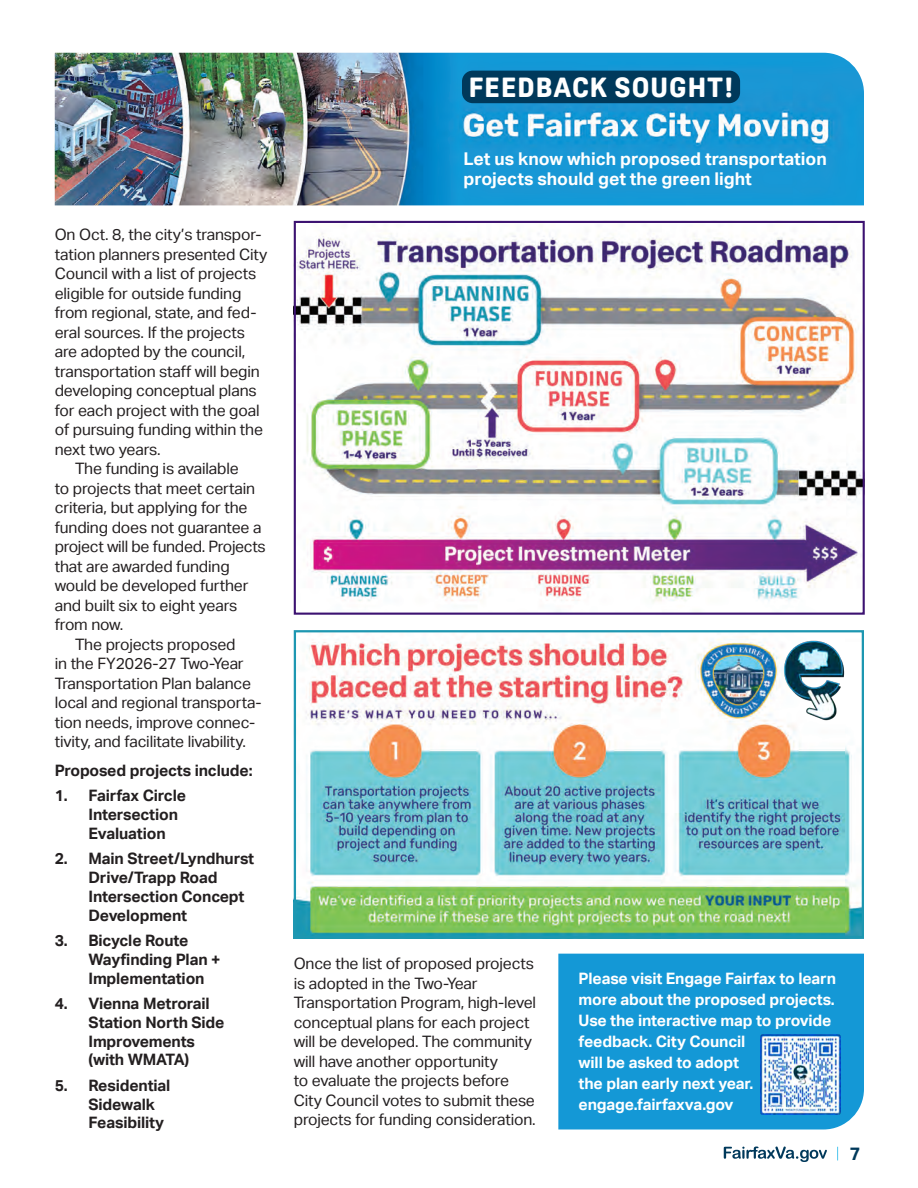
<style>
.page{position:relative;width:918px;height:1188px;background:#fff}
.page>*{position:absolute;margin:0;border:0;box-sizing:border-box;transform-origin:0 0}
.sustaining_member_name{font:800 27px "Oscine";letter-spacing:.04em;color:#fff}
.t1{font:700 18px "Aktiv Grotesk";color:#00395b}
.t2{font:700 17.55px/20.2px "Aktiv Grotesk";color:#fff}
.sustaining_member_name-2{font:15.75px/19.5px "Aktiv Grotesk";letter-spacing:-.01em;color:#231f20}
.sustaining_member_name-3{font:700 15.75px/18.8px "Aktiv Grotesk";letter-spacing:-.01em;color:#231f20}
.sustaining_member_name-4{font:700 15.75px/21px "Aktiv Grotesk";letter-spacing:-.01em;color:#fff}
</style>
<div class="page">
<svg style="left:837px;top:1147px;width:1px;height:13px"></svg>
<svg style="left:724px;top:1147px;width:103px;height:15px"></svg>
<img style="left:55px;top:53px;width:809px;height:152px">
<img style="left:297px;top:233px;width:565px;height:369px">
<div style="left:294px;top:221px;width:571px;height:394px;border:2px solid #3c1271"></div>
<img style="left:297px;top:637px;width:564px;height:298px">
<div style="left:294px;top:630px;width:570px;height:308px;border:2px solid #1d97b1"></div>
<img style="left:783px;top:640px;width:63px;height:81px">
<div style="left:462px;top:71px;width:278px;height:32px;background:#00395b;border-radius:11px"></div>
<div style="left:558px;top:954px;width:306px;height:175px;background:#1498d6"></div>
<img style="left:760px;top:1034px;width:80px;height:80px">
<p class="sustaining_member_name-2" style="left:55px;top:225px;width:214px">On Oct. 8, the city’s transpor&shy;tation planners presented City<br>Council with a list of projects eligible for outside funding from regional, state, and fed&shy;eral sources. If the projects are adopted by the council, transportation staff will begin developing conceptual plans for each project with the goal of pursuing funding within the next two years.</p>
<p class="sustaining_member_name-2" style="left:55px;top:459px;width:213px;text-indent:20px">The funding is available<br>to projects that meet certain criteria, but applying for the funding does not guarantee a project will be funded. Projects that are awarded funding would be developed further and built six to eight years from now.</p>
<p class="sustaining_member_name-2" style="left:55px;top:635px;width:208px;text-indent:20px">The projects proposed<br>in the FY2026-27 Two-Year<br>Transportation Plan balance local and regional transporta&shy;tion needs, improve connec&shy;tivity, and facilitate livability.</p>
<p class="sustaining_member_name-3" style="left:55px;top:761px;width:199px">Proposed projects include:</p>
<p class="sustaining_member_name-3" style="left:89px;top:787px;width:99px;text-indent:-34px">1. Fairfax Circle<br>Intersection<br>Evaluation</p>
<p class="sustaining_member_name-3" style="left:89px;top:850px;width:167px;text-indent:-34px">2. Main Street/Lyndhurst<br>Drive/Trapp Road<br>Intersection Concept<br>Development</p>
<p class="sustaining_member_name-3" style="left:89px;top:931px;width:134px;text-indent:-34px">3. Bicycle Route<br>Wayfinding Plan +<br>Implementation</p>
<p class="sustaining_member_name-3" style="left:89px;top:994px;width:138px;text-indent:-34px">4. Vienna Metrorail<br>Station North Side<br>Improvements (with WMATA)</p>
<p class="sustaining_member_name-3" style="left:89px;top:1076px;width:83px;text-indent:-34px">5. Residential<br>Sidewalk<br>Feasibility</p>
<p class="sustaining_member_name" style="left:469px;top:72px;width:266px">FEEDBACK SOUGHT!</p>
<p class="t2" style="left:464px;top:149px;width:365px">Let us know which proposed transportation projects should get the green light</p>
<p class="sustaining_member_name-2" style="left:294px;top:954px;width:244px">Once the list of proposed projects is adopted in the Two-Year Transportation Program, high-level conceptual plans for each project will be developed. The community will have another opportunity<br>to evaluate the projects before City Council votes to submit these projects for funding consideration.</p>
<p class="sustaining_member_name-4" style="left:579px;top:968px;width:259px">Please visit Engage Fairfax to learn more about the proposed projects.<br>Use the interactive map to provide feedback. City Council<br>will be asked to adopt<br>the plan early next year. engage.fairfaxva.gov</p>
<p class="t1" style="left:850px;top:1143px;width:12px">7</p>
</div>
